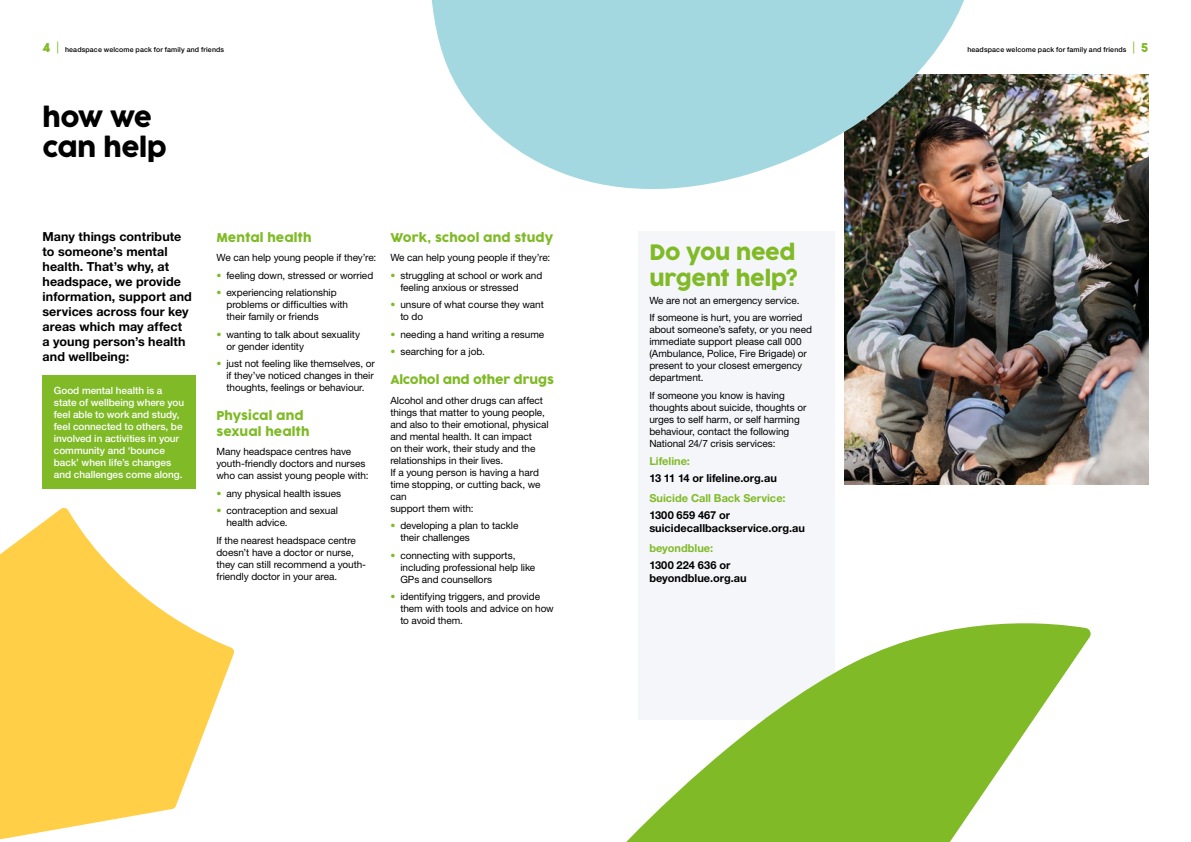
<style>
.page{position:relative;width:1191px;height:842px;background:#fff}
.page>*{position:absolute;margin:0;border:0;box-sizing:border-box;transform-origin:0 0}
.t1{font:26px/30px "Cocogoose Pro";letter-spacing:-.02em;color:#000}
.t2{font:21px/25.2px "Cocogoose Pro";letter-spacing:-.015em;color:#80ba27}
.t3{font:700 12.5px/15px "Helvetica Neue LT Std";letter-spacing:.005em;color:#000}
.t4{font:12px/15.5px "Cocogoose Pro";color:#80ba27}
.t5{font:700 11px/13px "Helvetica Neue LT Std";color:#000}
.t6{font:700 11px "Helvetica Neue LT Std";color:#80ba27}
.t7{font:10px/12px "Helvetica Neue LT Std";letter-spacing:-.005em;color:#000}
.t8{font:500 10px/12px "Helvetica Neue LT Std";letter-spacing:-.005em;color:#fff}
.t9{font:500 7px "Helvetica Neue LT Std";letter-spacing:.02em;color:#000}
.s1{font-family:"Cocogoose Pro";font-weight:400;font-size:12px;color:#80ba27}
.s2{font-weight:400;font-size:12px;color:#80ba27}
.s3{color:#80ba27}
</style>
<div class="page">
<div style="left:638px;top:232px;width:196px;height:488px;background:#f5f6f9"></div>
<img style="left:844px;top:74px;width:304px;height:410px">
<svg style="left:431px;top:0;width:555px;height:197px;fill:#a4d8e0"></svg>
<svg style="left:0;top:507px;width:234px;height:333px;fill:#ffd047"></svg>
<svg style="left:626px;top:623px;width:465px;height:219px;fill:#80ba27"></svg>
<div style="left:43px;top:375px;width:153px;height:114px;background:#80ba27"></div>
<p class="t9" style="left:43px;top:45px;width:183px"><span class="s1">4</span> <span class="s2">|</span> headspace welcome pack for family and friends</p>
<p class="t9" style="left:967px;top:45px;width:182px">headspace welcome pack for family and friends <span class="s2">|</span> <span class="s1">5</span></p>
<h1 class="t1" style="left:43px;top:103px;width:126px">how we can help</h1>
<p class="t3" style="left:43px;top:228px;width:151px">Many things contribute to someone’s mental health. That’s why, at headspace, we provide information, support and services across four key areas which may affect a young person’s health and wellbeing:</p>
<p class="t4" style="left:390px;top:230px;width:164px">Work, school and study</p>
<p class="t4" style="left:216px;top:230px;width:97px">Mental health</p>
<p class="t7" style="left:216px;top:252px;width:161px">We can help young people if they’re:</p>
<p class="t7" style="left:216px;top:269px;width:158px"><span class="s3">•</span> feeling down, stressed or worried</p>
<p class="t7" style="left:226px;top:287px;width:123px;text-indent:-10px"><span class="s3">•</span> experiencing relationship problems or difficulties with their family or friends</p>
<p class="t7" style="left:226px;top:328px;width:135px;text-indent:-10px"><span class="s3">•</span> wanting to talk about sexuality or gender identity</p>
<p class="t7" style="left:226px;top:358px;width:150px;text-align:justify;text-indent:-10px"><span class="s3">•</span> just not feeling like themselves, or if they’ve noticed changes in their thoughts, feelings or behaviour.</p>
<p class="t4" style="left:216px;top:408px;width:95px">Physical and sexual health</p>
<p class="t7" style="left:216px;top:446px;width:153px">Many headspace centres have youth-friendly doctors and nurses who can assist young people with:</p>
<p class="t7" style="left:216px;top:487px;width:126px"><span class="s3">•</span> any physical health issues</p>
<p class="t7" style="left:226px;top:505px;width:113px;text-indent:-10px"><span class="s3">•</span> contraception and sexual health advice.</p>
<p class="t7" style="left:216px;top:534px;width:151px">If the nearest headspace centre doesn’t have a doctor or nurse, they can still recommend a youth&shy;friendly doctor in your area.</p>
<p class="t7" style="left:390px;top:252px;width:161px">We can help young people if they’re:</p>
<p class="t7" style="left:400px;top:269px;width:143px;text-indent:-10px"><span class="s3">•</span> struggling at school or work and feeling anxious or stressed</p>
<p class="t7" style="left:400px;top:299px;width:145px;text-indent:-10px"><span class="s3">•</span> unsure of what course they want to do</p>
<p class="t7" style="left:390px;top:328px;width:155px"><span class="s3">•</span> needing a hand writing a resume</p>
<p class="t7" style="left:390px;top:346px;width:96px"><span class="s3">•</span> searching for a job.</p>
<p class="t4" style="left:390px;top:372px;width:165px">Alcohol and other drugs</p>
<p class="t7" style="left:390px;top:394px;width:160px">Alcohol and other drugs can affect things that matter to young people, and also to their emotional, physical and mental health. It can impact<br>on their work, their study and the relationships in their lives.<br>If a young person is having a hard time stopping, or cutting back, we can<br>support them with:</p>
<p class="t7" style="left:400px;top:520px;width:120px;text-indent:-10px"><span class="s3">•</span> developing a plan to tackle their challenges</p>
<p class="t7" style="left:400px;top:549px;width:136px;text-indent:-10px"><span class="s3">•</span> connecting with supports, including professional help like<br>GPs and counsellors</p>
<p class="t7" style="left:400px;top:591px;width:155px;text-indent:-10px"><span class="s3">•</span> identifying triggers, and provide them with tools and advice on how to avoid them.</p>
<p class="t8" style="left:54px;top:384px;width:132px">Good mental health is a state of wellbeing where you feel able to work and study, feel connected to others, be involved in activities in your community and ‘bounce back’ when life’s changes and challenges come along.</p>
<h2 class="t2" style="left:649px;top:241px;width:150px">Do you need urgent help?</h2>
<p class="t7" style="left:649px;top:291px;width:154px;line-height:17.5px">We are not an emergency service.<br>If someone is hurt, you are worried</p>
<p class="t7" style="left:649px;top:323px;width:164px">about someone’s safety, or you need immediate support please call 000 (Ambulance, Police, Fire Brigade) or present to your closest emergency department.</p>
<p class="t7" style="left:649px;top:389px;width:158px">If someone you know is having thoughts about suicide, thoughts or urges to self harm, or self harming behaviour, contact the following National 24/7 crisis services:</p>
<p class="t6" style="left:649px;top:454px;width:42px">Lifeline:</p>
<p class="t5" style="left:649px;top:471px;width:129px">13 11 14 or lifeline.org.au</p>
<p class="t6" style="left:649px;top:491px;width:138px">Suicide Call Back Service:</p>
<p class="t5" style="left:649px;top:508px;width:157px">1300 659 467 or suicidecallbackservice.org.au</p>
<p class="t6" style="left:649px;top:541px;width:65px">beyondblue:</p>
<p class="t5" style="left:649px;top:558px;width:99px">1300 224 636 or beyondblue.org.au</p>
</div>
